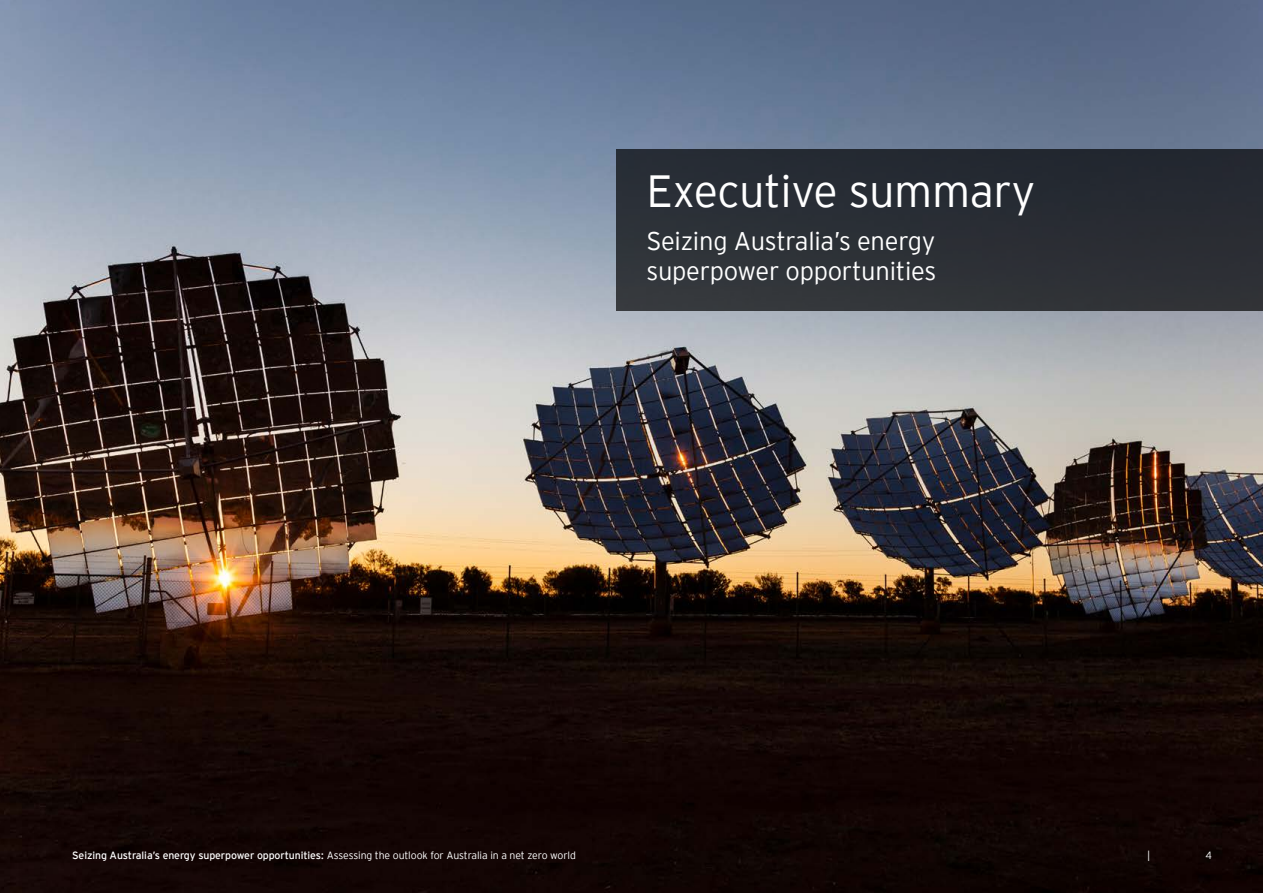
<style>
.page{position:relative;width:1263px;height:893px;background:#fff}
.page>*{position:absolute;margin:0;border:0;box-sizing:border-box;transform-origin:0 0}
.t1{font:300 45px "EY Interstate";letter-spacing:-.01em;color:#fff}
.t2{font:300 25.5px/30px "EY Interstate";letter-spacing:-.01em;color:#fff}
.t3{font:10.5px "EY Interstate";letter-spacing:-.01em;color:#fff}
.t4{font:300 10.5px "EY Interstate";color:#fff}
.s1{font-weight:300}
</style>
<div class="page">
<img style="left:0;top:0;width:1263px;height:893px">
<div style="left:617px;top:150px;width:646px;height:161px;background:#2a2e35"></div>
<h1 class="t1" style="left:646px;top:159px;width:390px">Executive summary</h1>
<h2 class="t2" style="left:646px;top:224px;width:292px">Seizing Australia’s energy superpower opportunities</h2>
<p class="t3" style="left:72px;top:847px;width:505px">Seizing Australia’s energy superpower opportunities: <span class="s1">Assessing the outlook for Australia in a net zero world</span></p>
<p class="t4" style="left:1147px;top:847px;width:5px">|</p>
<p class="t4" style="left:1205px;top:847px;width:8px">4</p>
</div>
